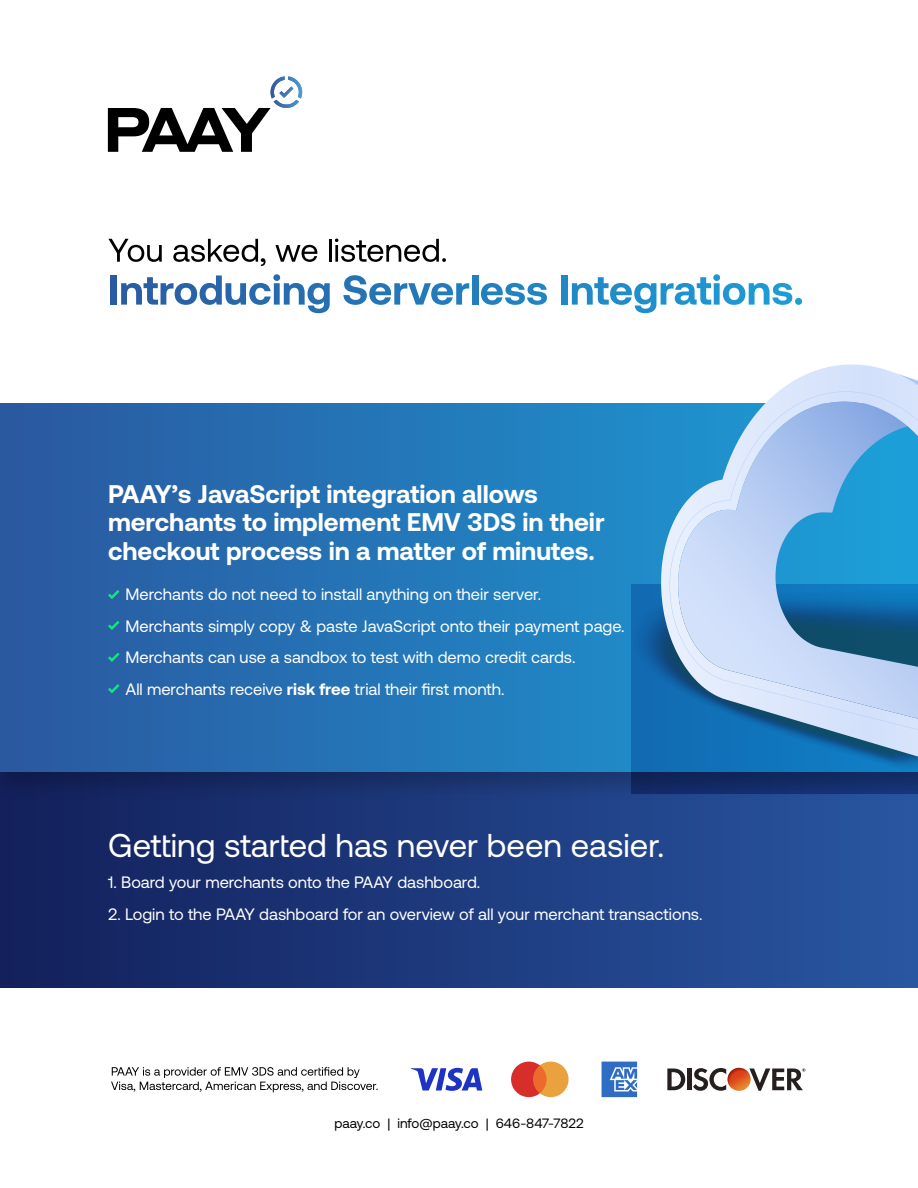
<style>
.page{position:relative;width:918px;height:1188px;background:#fff}
.page>*{position:absolute;margin:0;border:0;box-sizing:border-box;transform-origin:0 0}
.t1{font:33px "Aeonik";color:#fff}
.t2{font:700 25.5px/28.5px "Aeonik";color:#fff}
.t3{font:16.5px/31.5px "Aeonik";color:#fff}
.t4{font:13.5px "Aeonik";color:#000}
.s1{font-weight:700}
</style>
<div class="page">
<div style="left:0;top:769px;width:918px;height:219px;background:linear-gradient(to right,#13205b,#2956a1)"></div>
<img style="left:0;top:403px;width:918px;height:404px">
<svg style="left:0;top:404px;width:661px;height:367px;background:#2470b3"></svg>
<svg style="left:661px;top:365px;width:257px;height:392px"></svg>
<svg style="left:669px;top:391px;width:249px;height:220px;background:#75b5e3"></svg>
<svg style="left:663px;top:611px;width:255px;height:171px;background:#6b9ac4"></svg>
<svg style="left:108px;top:76px;width:195px;height:76px"></svg>
<svg style="left:111px;top:1067px;width:267px;height:25px"></svg>
<svg style="left:667px;top:1069px;width:18px;height:21px"></svg>
<hr style="left:687px;top:1069px;width:4px;height:21px;background:#251f20">
<svg style="left:693px;top:1068px;width:112px;height:23px"></svg>
<svg style="left:411px;top:1068px;width:71px;height:23px"></svg>
<svg style="left:511px;top:1062px;width:58px;height:35px;background:#e67f53"></svg>
<svg style="left:602px;top:1062px;width:35px;height:35px"></svg>
<div style="left:110px;top:275px;width:7px;height:30px;background:#2a5ba2"></div>
<svg style="left:121px;top:274px;width:209px;height:39px"></svg>
<svg style="left:343px;top:275px;width:126px;height:30px"></svg>
<div style="left:472px;top:275px;width:6px;height:30px;background:#237ebe"></div>
<svg style="left:481px;top:283px;width:66px;height:22px"></svg>
<div style="left:561px;top:275px;width:6px;height:30px;background:#2187c5"></div>
<svg style="left:572px;top:274px;width:230px;height:39px"></svg>
<svg style="left:108px;top:239px;width:54px;height:23px"></svg>
<svg style="left:173px;top:239px;width:93px;height:27px"></svg>
<svg style="left:275px;top:245px;width:42px;height:17px"></svg>
<hr style="left:329px;top:239px;width:3px;height:23px;background:#000">
<svg style="left:335px;top:239px;width:111px;height:23px"></svg>
<svg style="left:108px;top:590px;width:12px;height:9px"></svg>
<svg style="left:108px;top:621px;width:12px;height:9px"></svg>
<svg style="left:108px;top:653px;width:12px;height:9px"></svg>
<svg style="left:108px;top:684px;width:12px;height:9px"></svg>
<h2 class="t2" style="left:108px;top:479px;width:498px">PAAY’s JavaScript integration allows merchants to implement EMV 3DS in their checkout process in a matter of minutes.</h2>
<p class="t3" style="left:126px;top:579px;width:501px">Merchants do not need to install anything on their server.<br>Merchants simply copy &amp; paste JavaScript onto their payment page.<br>Merchants can use a sandbox to test with demo credit cards.<br>All merchants receive <span class="s1">risk free</span> trial their first month.</p>
<h1 class="t1" style="left:108px;top:827px;width:558px">Getting started has never been easier.</h1>
<p class="t3" style="left:108px;top:867px;width:374px">1. Board your merchants onto the PAAY dashboard.</p>
<p class="t3" style="left:108px;top:899px;width:596px">2. Login to the PAAY dashboard for an overview of all your merchant transactions.</p>
<p class="t4" style="left:334px;top:1116px;width:251px">paay.co | info@paay.co | 646-847-7822</p>
</div>
